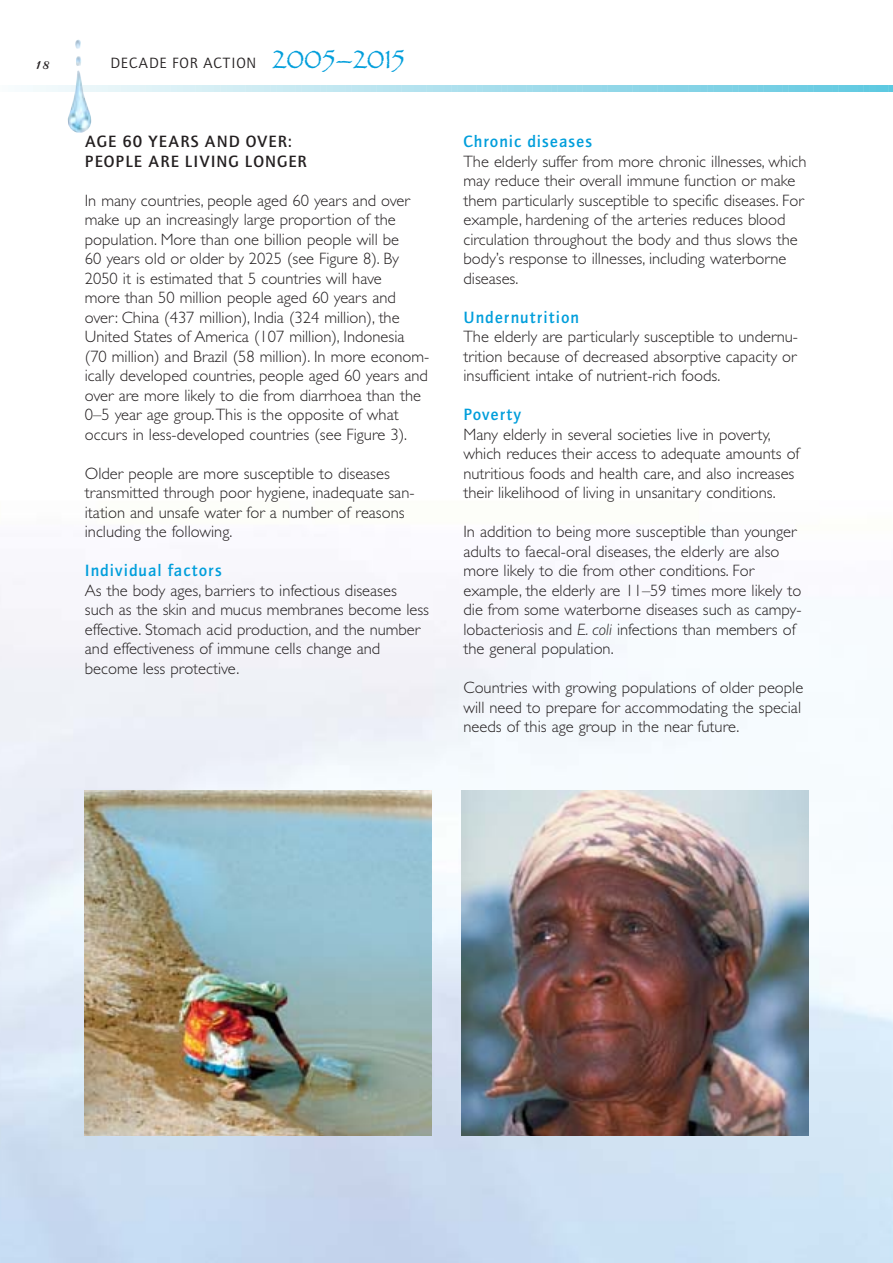
<style>
.page{position:relative;width:893px;height:1263px;background:#fff}
.page>*{position:absolute;margin:0;border:0;box-sizing:border-box;transform-origin:0 0}
.t1{font:18px "Coronet Bold V";color:#231f20}
.t2{font:300 16.5px/19.5px "Gill Sans";color:#231f20}
.t3{font:500 16.5px "AT Quay Sans";letter-spacing:.055em;color:#009edb}
.t4{font:500 16.5px/19.5px "AT Quay Sans";letter-spacing:.055em;color:#231f20}
.t5{font:15px "AT Quay Sans";letter-spacing:.055em;color:#231f20}
.s1{font-family:"Papyrus";font-size:27px;color:#009edb}
.s2{font-style:italic}
</style>
<div class="page">
<img style="left:0;top:85px;width:892px;height:1178px">
<svg style="left:885px;top:85px;width:7px;height:7px"></svg>
<svg style="left:860px;top:85px;width:19px;height:7px"></svg>
<svg style="left:835px;top:85px;width:19px;height:7px"></svg>
<svg style="left:810px;top:85px;width:19px;height:7px"></svg>
<svg style="left:785px;top:85px;width:19px;height:7px"></svg>
<svg style="left:760px;top:85px;width:19px;height:7px"></svg>
<svg style="left:729px;top:85px;width:25px;height:7px"></svg>
<svg style="left:704px;top:85px;width:19px;height:7px"></svg>
<svg style="left:679px;top:85px;width:19px;height:7px"></svg>
<svg style="left:654px;top:85px;width:19px;height:7px"></svg>
<svg style="left:629px;top:85px;width:19px;height:7px"></svg>
<svg style="left:604px;top:85px;width:19px;height:7px"></svg>
<svg style="left:573px;top:85px;width:25px;height:7px"></svg>
<svg style="left:548px;top:85px;width:19px;height:7px"></svg>
<svg style="left:523px;top:85px;width:19px;height:7px"></svg>
<svg style="left:498px;top:85px;width:19px;height:7px"></svg>
<svg style="left:473px;top:85px;width:19px;height:7px"></svg>
<svg style="left:442px;top:85px;width:25px;height:7px"></svg>
<svg style="left:417px;top:85px;width:19px;height:7px"></svg>
<svg style="left:392px;top:85px;width:19px;height:7px"></svg>
<svg style="left:367px;top:85px;width:19px;height:7px"></svg>
<svg style="left:342px;top:85px;width:19px;height:7px"></svg>
<svg style="left:317px;top:85px;width:19px;height:7px"></svg>
<svg style="left:286px;top:85px;width:25px;height:7px"></svg>
<svg style="left:261px;top:85px;width:19px;height:7px"></svg>
<svg style="left:236px;top:85px;width:19px;height:7px"></svg>
<svg style="left:211px;top:85px;width:19px;height:7px"></svg>
<svg style="left:186px;top:85px;width:19px;height:7px"></svg>
<svg style="left:155px;top:85px;width:25px;height:7px"></svg>
<svg style="left:130px;top:85px;width:19px;height:7px"></svg>
<svg style="left:105px;top:85px;width:19px;height:7px"></svg>
<svg style="left:91px;top:85px;width:8px;height:7px"></svg>
<svg style="left:55px;top:85px;width:13px;height:7px"></svg>
<svg style="left:30px;top:85px;width:19px;height:7px"></svg>
<svg style="left:0;top:85px;width:24px;height:7px"></svg>
<img style="left:68px;top:39px;width:23px;height:94px">
<img style="left:85px;top:791px;width:346px;height:344px">
<img style="left:462px;top:791px;width:346px;height:344px">
<p class="t1" style="left:36px;top:57px;width:15px">18</p>
<p class="t5" style="left:110px;top:57px;width:296px">DECADE FOR ACTION <span class="s1">2005–2015</span></p>
<p class="t4" style="left:85px;top:133px;width:224px">AGE 60 YEARS AND OVER:<br>PEOPLE ARE LIVING LONGER</p>
<p class="t2" style="left:85px;top:192px;width:346px">In many countries, people aged 60 years and over make up an increasingly large proportion of the population. More than one billion people will be<br>60 years old or older by 2025 (see Figure 8). By 2050 it is estimated that 5 countries will have<br>more than 50 million people aged 60 years and over: China (437 million), India (324 million), the United States of America (107 million), Indonesia (70 million) and Brazil (58 million). In more econom&shy;ically developed countries, people aged 60 years and over are more likely to die from diarrhoea than the 0–5 year age group.This is the opposite of what occurs in less-developed countries (see Figure 3).</p>
<p class="t2" style="left:85px;top:465px;width:331px">Older people are more susceptible to diseases transmitted through poor hygiene, inadequate san&shy;itation and unsafe water for a number of reasons including the following.</p>
<p class="t3" style="left:85px;top:564px;width:138px">Individual factors</p>
<p class="t2" style="left:85px;top:582px;width:346px">As the body ages, barriers to infectious diseases such as the skin and mucus membranes become less effective. Stomach acid production, and the number and effectiveness of immune cells change and become less protective.</p>
<p class="t3" style="left:463px;top:135px;width:130px">Chronic diseases</p>
<p class="t2" style="left:463px;top:153px;width:344px">The elderly suffer from more chronic illnesses, which may reduce their overall immune function or make them particularly susceptible to specific diseases. For example, hardening of the arteries reduces blood circulation throughout the body and thus slows the body’s response to illnesses, including waterborne diseases.</p>
<p class="t3" style="left:463px;top:311px;width:117px">Undernutrition</p>
<p class="t2" style="left:463px;top:329px;width:336px;text-align:justify">The elderly are particularly susceptible to undernu&shy;trition because of decreased absorptive capacity or insufficient intake of nutrient-rich foods.</p>
<p class="t3" style="left:463px;top:408px;width:59px">Poverty</p>
<p class="t2" style="left:463px;top:426px;width:337px">Many elderly in several societies live in poverty, which reduces their access to adequate amounts of nutritious foods and health care, and also increases their likelihood of living in unsanitary conditions.</p>
<p class="t2" style="left:463px;top:524px;width:339px">In addition to being more susceptible than younger adults to faecal-oral diseases, the elderly are also more likely to die from other conditions. For example, the elderly are 11–59 times more likely to die from some waterborne diseases such as campy&shy;lobacteriosis and <span class="s2">E. coli</span> infections than members of the general population.</p>
<p class="t2" style="left:463px;top:680px;width:341px">Countries with growing populations of older people will need to prepare for accommodating the special needs of this age group in the near future.</p>
</div>
